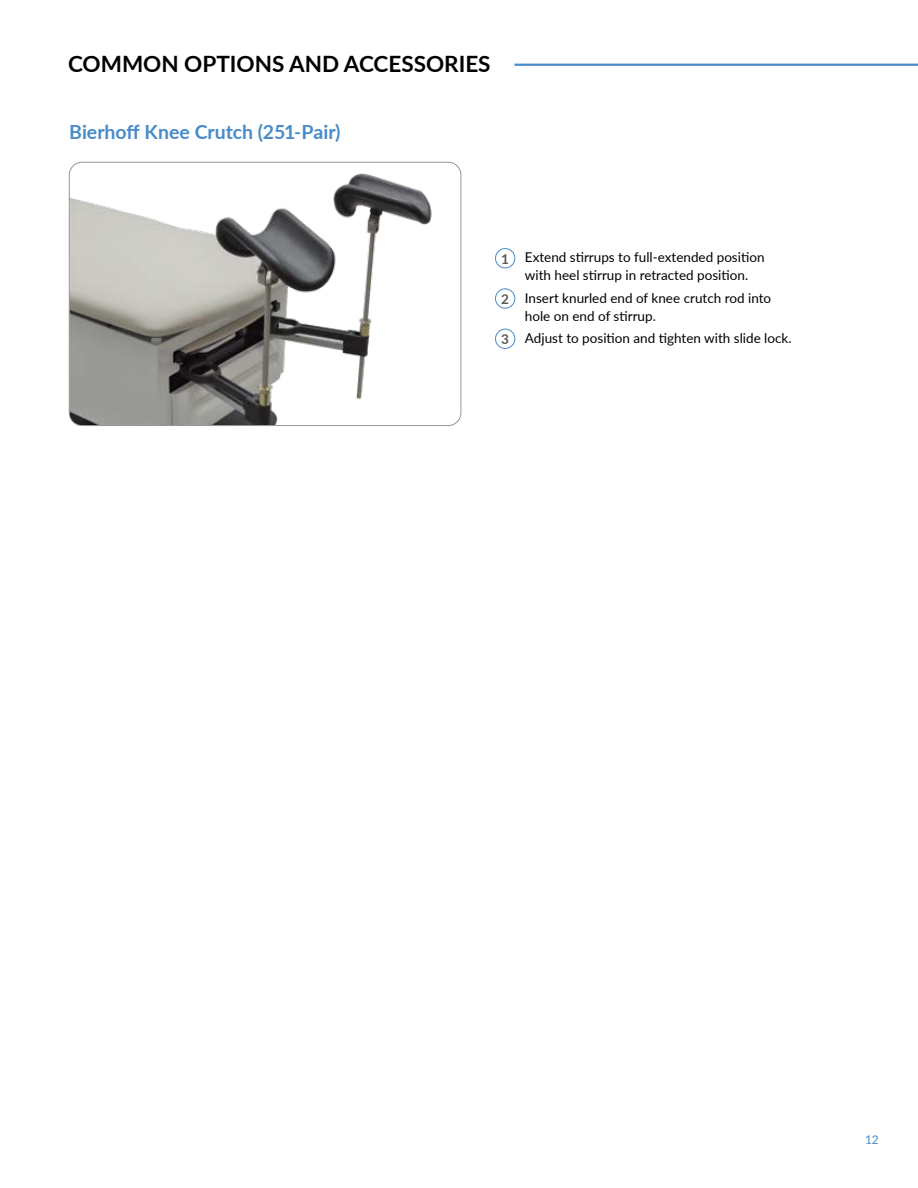
<style>
.page{position:relative;width:918px;height:1188px;background:#fff}
.page>*{position:absolute;margin:0;border:0;box-sizing:border-box;transform-origin:0 0}
.t1{font:700 22.5px "Lato";color:#000}
.t2{font:700 19.5px "Lato";color:#498bc9}
.t3{font:13.5px/18px "Lato";color:#000;text-align:center}
.t4{font:12px "Lato";color:#498bc9}
.s1{font-weight:700;color:#58595b}
</style>
<div class="page">
<hr style="left:514px;top:64px;width:404px;height:2px;background:#498bc9">
<img style="left:69px;top:162px;width:392px;height:264px">
<div style="left:69px;top:162px;width:392px;height:264px;border:1px solid #939598;border-radius:13px"></div>
<div style="left:495px;top:248px;width:20px;height:20px;border:1px solid #498bc9;border-radius:50%"></div>
<div style="left:495px;top:288px;width:20px;height:21px;border:1px solid #498bc9;border-radius:50%"></div>
<div style="left:495px;top:329px;width:20px;height:20px;border:1px solid #498bc9;border-radius:50%"></div>
<h1 class="t1" style="left:68px;top:47px;width:424px">COMMON OPTIONS AND ACCESSORIES</h1>
<h2 class="t2" style="left:69px;top:118px;width:273px">Bierhoff Knee Crutch (251-Pair)</h2>
<p class="t3" style="left:501px;top:248px;width:265px"><span class="s1">1</span> Extend stirrups to full-extended position with heel stirrup in retracted position.</p>
<p class="t3" style="left:525px;top:288px;width:248px;text-align:left;text-indent:-24px"><span class="s1">2</span> Insert knurled end of knee crutch rod into hole on end of stirrup.</p>
<p class="t3" style="left:501px;top:328px;width:292px"><span class="s1">3</span> Adjust to position and tighten with slide lock.</p>
<p class="t4" style="left:865px;top:1131px;width:15px">12</p>
</div>
